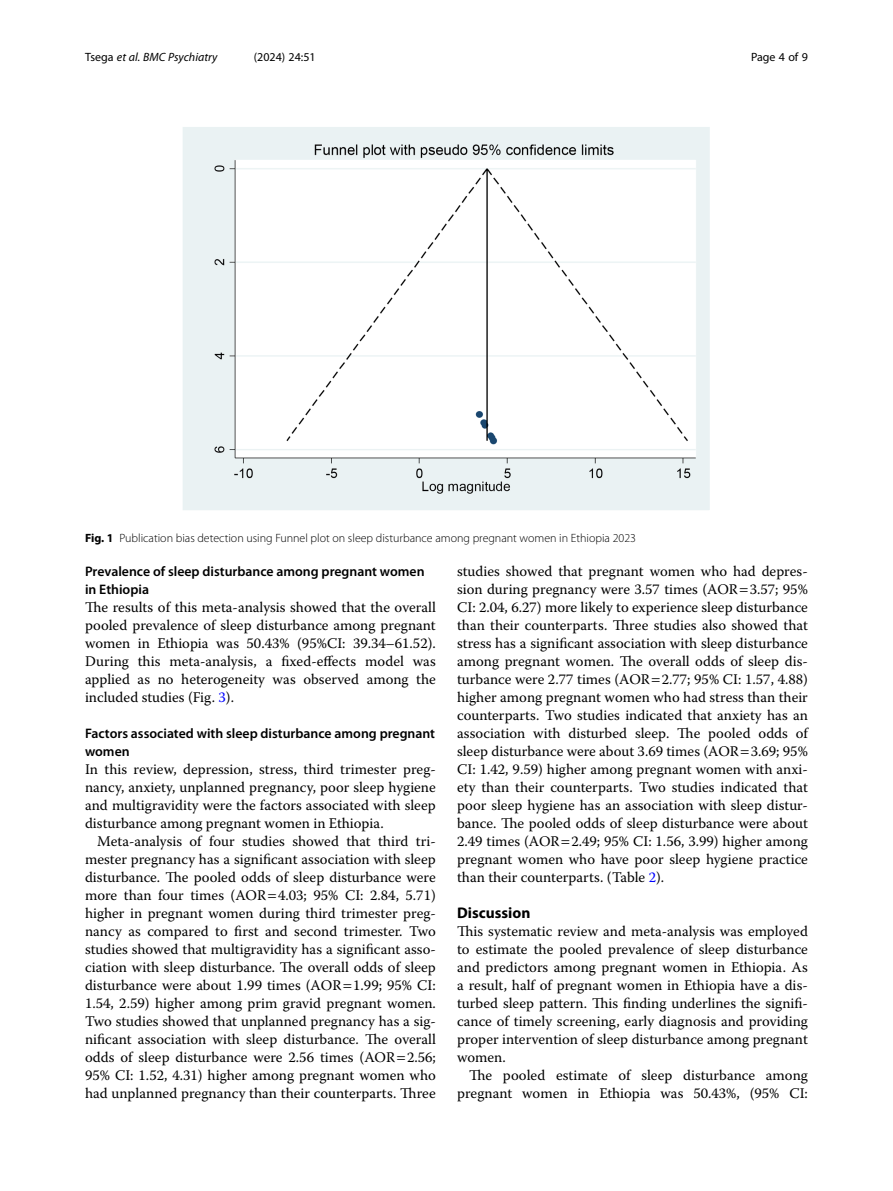
<style>
.page{position:relative;width:893px;height:1191px;background:#fff}
.page>*{position:absolute;margin:0;border:0;box-sizing:border-box;transform-origin:0 0}
.Head_1{font:700 15.45px "Myriad Pro";color:#000}
.Body_Text_Indent{font:14.7px/18px "Warnock Pro";color:#000;text-align:justify}
.Body_Text{font:14.7px/18px "Warnock Pro";color:#000;text-align:justify}
.Head_2{font:600 13.8px/18px "Myriad Pro";color:#000}
.Figure_Caption{font:300 12px "Myriad Pro";color:#000}
.t1{font:italic 12px "Myriad Pro";color:#000}
.t2{font:12px "Myriad Pro";color:#000}
.s1{font-style:normal}
.s2{font-weight:700}
.s3{color:#00f}
</style>
<div class="page">
<img style="left:183px;top:127px;width:527px;height:383px">
<p class="t1" style="left:85px;top:50px;width:134px"><span class="s1">Tsega</span> et al. BMC Psychiatry</p>
<p class="t2" style="left:254px;top:50px;width:63px">(2024) 24:51</p>
<p class="t2" style="left:751px;top:50px;width:58px">Page 4 of 9</p>
<p class="Figure_Caption" style="left:85px;top:532px;width:553px"><span class="s2">Fig. 1</span> Publication bias detection using Funnel plot on sleep disturbance among pregnant women in Ethiopia 2023</p>
<p class="Head_2" style="left:85px;top:562px;width:341px">Prevalence of sleep disturbance among pregnant women in Ethiopia</p>
<p class="Body_Text" style="left:85px;top:598px;width:352px">The results of this meta-analysis showed that the overall pooled prevalence of sleep disturbance among pregnant women in Ethiopia was 50.43% (95%CI: 39.34–61.52).<br>During this meta-analysis, a fixed-effects model was applied as no heterogeneity was observed among the included studies (Fig. <span class="s3">3</span>).</p>
<p class="Head_2" style="left:85px;top:724px;width:352px">Factors associated with sleep disturbance among pregnant women</p>
<p class="Body_Text" style="left:85px;top:760px;width:352px">In this review, depression, stress, third trimester preg&shy;nancy, anxiety, unplanned pregnancy, poor sleep hygiene and multigravidity were the factors associated with sleep disturbance among pregnant women in Ethiopia.</p>
<p class="Body_Text_Indent" style="left:85px;top:832px;width:352px;text-indent:12px">Meta-analysis of four studies showed that third tri&shy;mester pregnancy has a significant association with sleep disturbance. The pooled odds of sleep disturbance were more than four times (AOR 4.03; 95% CI: 2.84, 5.71) higher in pregnant women during third trimester preg&shy;nancy as compared to first and second trimester. Two studies showed that multigravidity has a significant asso&shy;ciation with sleep disturbance. The overall odds of sleep disturbance were about 1.99 times (AOR 1.99; 95% CI:<br>1.54, 2.59) higher among prim gravid pregnant women.<br>Two studies showed that unplanned pregnancy has a sig&shy;nificant association with sleep disturbance. The overall odds of sleep disturbance were 2.56 times (AOR 2.56; 95% CI: 1.52, 4.31) higher among pregnant women who had unplanned pregnancy than their counterparts. Three</p>
<p class="Body_Text_Indent" style="left:457px;top:562px;width:352px">studies showed that pregnant women who had depres&shy;sion during pregnancy were 3.57 times (AOR 3.57; 95% CI: 2.04, 6.27) more likely to experience sleep disturbance than their counterparts. Three studies also showed that stress has a significant association with sleep disturbance among pregnant women. The overall odds of sleep dis&shy;turbance were 2.77 times (AOR 2.77; 95% CI: 1.57, 4.88) higher among pregnant women who had stress than their counterparts. Two studies indicated that anxiety has an association with disturbed sleep. The pooled odds of sleep disturbance were about 3.69 times (AOR 3.69; 95% CI: 1.42, 9.59) higher among pregnant women with anxi&shy;ety than their counterparts. Two studies indicated that poor sleep hygiene has an association with sleep distur&shy;bance. The pooled odds of sleep disturbance were about 2.49 times (AOR 2.49; 95% CI: 1.56, 3.99) higher among pregnant women who have poor sleep hygiene practice than their counterparts. (Table <span class="s3">2</span>).</p>
<p class="Head_1" style="left:457px;top:903px;width:75px">Discussion</p>
<p class="Body_Text" style="left:457px;top:922px;width:352px">This systematic review and meta-analysis was employed to estimate the pooled prevalence of sleep disturbance and predictors among pregnant women in Ethiopia. As a result, half of pregnant women in Ethiopia have a dis&shy;turbed sleep pattern. This finding underlines the signifi&shy;cance of timely screening, early diagnosis and providing proper intervention of sleep disturbance among pregnant women.</p>
<p class="Body_Text_Indent" style="left:457px;top:1066px;width:352px;text-align:right">The pooled estimate of sleep disturbance among pregnant women in Ethiopia was 50.43%, (95% CI:</p>
</div>
